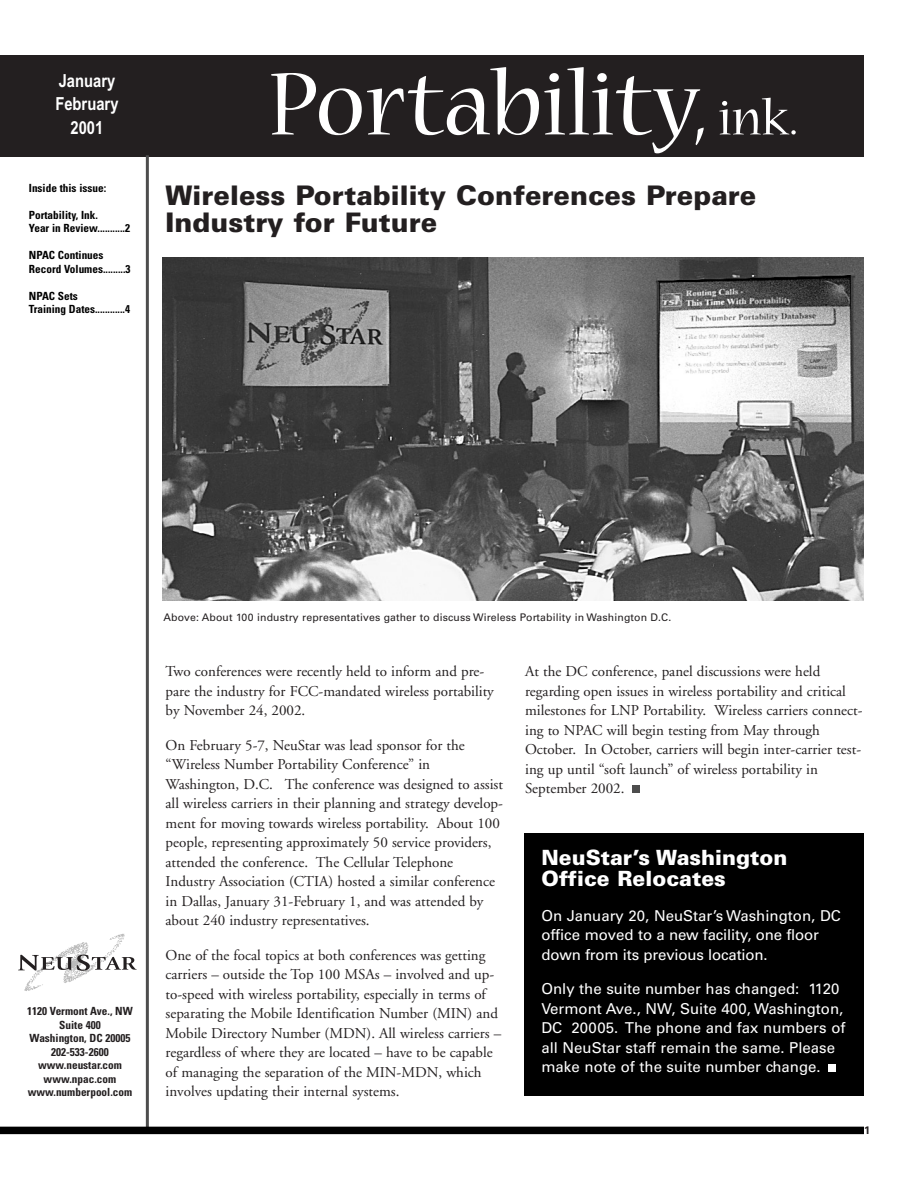
<style>
.page{position:relative;width:918px;height:1188px;background:#fff}
.page>*{position:absolute;margin:0;border:0;box-sizing:border-box;transform-origin:0 0}
.t1{font:900 27px/27px "Univers";color:#231f20}
.t2{font:900 21px/21px "Univers";color:#fff}
.t3{font:700 18px/23.5px "Arial Narrow";color:#fff;text-align:center}
.t4{font:15px/19.5px "Adobe Garamond";color:#231f20}
.t5{font:15px/19.5px "Univers";color:#fff}
.t6{font:700 condensed 11.25px/13.5px "Univers";color:#000}
.t7{font:700 condensed 11.25px/13.5px "Univers";color:#231f20;text-align:center}
.t8{font:700 10.8px "Univers";color:#231f20}
.t9{font:10.5px "Univers";letter-spacing:.01em;color:#231f20}
</style>
<div class="page">
<div style="left:0;top:56px;width:864px;height:101px;background:#231f20"></div>
<svg style="left:271px;top:67px;width:433px;height:86px"></svg>
<svg style="left:719px;top:98px;width:77px;height:37px"></svg>
<div style="left:524px;top:834px;width:340px;height:262px;background:#000"></div>
<div style="left:632px;top:786px;width:8px;height:7px;background:#4d4d4d"></div>
<hr style="left:146px;top:155px;width:3px;height:979px;background:#4d4d4d">
<img style="left:162px;top:257px;width:702px;height:344px">
<div style="left:828px;top:1065px;width:8px;height:7px;background:#fff"></div>
<svg style="left:18px;top:934px;width:119px;height:57px"></svg>
<div style="left:0;top:1127px;width:864px;height:7px;background:#000"></div>
<p class="t3" style="left:55px;top:70px;width:65px">January<br>February<br>2001</p>
<p class="t6" style="left:29px;top:182px;width:79px">Inside this issue:</p>
<p class="t6" style="left:29px;top:209px;width:103px">Portability, Ink.<br>Year in Review...........2</p>
<p class="t6" style="left:29px;top:250px;width:103px">NPAC Continues<br>Record Volumes.........3</p>
<p class="t6" style="left:29px;top:290px;width:103px">NPAC Sets<br>Training Dates............4</p>
<h1 class="t1" style="left:166px;top:184px;width:592px">Wireless Portability Conferences Prepare<br>Industry for Future</h1>
<p class="t7" style="left:27px;top:1006px;width:107px">1120 Vermont Ave., NW<br>Suite 400<br>Washington, DC 20005<br>202-533-2600 www.neustar.com www.npac.com www.numberpool.com</p>
<p class="t9" style="left:164px;top:613px;width:509px">Above: About 100 industry representatives gather to discuss Wireless Portability in Washington D.C.</p>
<p class="t4" style="left:166px;top:663px;width:330px">Two conferences were recently held to inform and pre&shy;pare the industry for FCC-mandated wireless portability by November 24, 2002.</p>
<p class="t4" style="left:166px;top:737px;width:339px">On February 5-7, NeuStar was lead sponsor for the “Wireless Number Portability Conference” in Washington, D.C. The conference was designed to assist all wireless carriers in their planning and strategy develop&shy;ment for moving towards wireless portability. About 100 people, representing approximately 50 service providers, attended the conference. The Cellular Telephone Industry Association (CTIA) hosted a similar conference in Dallas, January 31-February 1, and was attended by about 240 industry representatives.</p>
<p class="t4" style="left:166px;top:947px;width:337px">One of the focal topics at both conferences was getting carriers – outside the Top 100 MSAs – involved and up&shy;to-speed with wireless portability, especially in terms of separating the Mobile Identification Number (MIN) and Mobile Directory Number (MDN). All wireless carriers – regardless of where they are located – have to be capable of managing the separation of the MIN-MDN, which involves updating their internal systems.</p>
<p class="t4" style="left:525px;top:663px;width:339px">At the DC conference, panel discussions were held regarding open issues in wireless portability and critical milestones for LNP Portability. Wireless carriers connect&shy;ing to NPAC will begin testing from May through October. In October, carriers will begin inter-carrier test&shy;ing up until “soft launch” of wireless portability in September 2002.</p>
<h2 class="t2" style="left:541px;top:849px;width:248px">NeuStar’s Washington<br>Office Relocates</h2>
<p class="t5" style="left:541px;top:907px;width:301px">On January 20, NeuStar’s Washington, DC office moved to a new facility, one floor down from its previous location.</p>
<p class="t5" style="left:541px;top:981px;width:306px">Only the suite number has changed: 1120<br>Vermont Ave., NW, Suite 400, Washington, DC 20005. The phone and fax numbers of all NeuStar staff remain the same. Please make note of the suite number change.</p>
<p class="t8" style="left:864px;top:1126px;width:8px">1</p>
</div>
